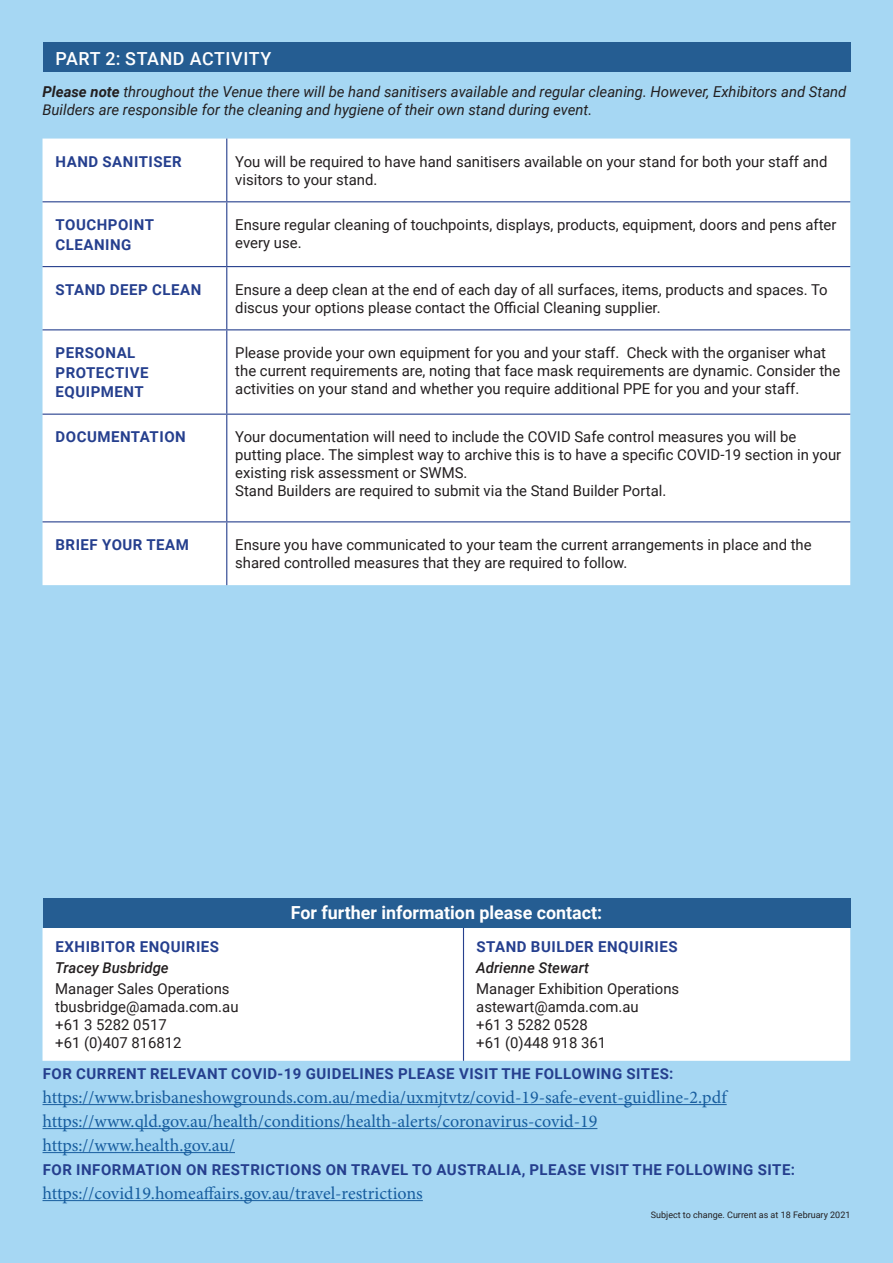
<style>
.page{position:relative;width:893px;height:1263px;background:#a6d7f3}
.page>*{position:absolute;margin:0;border:0;box-sizing:border-box;transform-origin:0 0}
.t1{font:18px/24px "Minion Pro";color:#175d9e}
.t2{font:700 18px "Roboto";color:#fff}
.t3{font:500 18px "Roboto";letter-spacing:.035em;color:#fff}
.t4{font:15px/18px "Roboto";color:#231f20}
.t5{font:700 15px/19.5px "Roboto";letter-spacing:.035em;color:#253f8e}
.t6{font:italic 15px/18px "Roboto";color:#231f20}
.t7{font:italic 500 15px "Roboto";color:#231f20}
.t8{font:9px "Roboto";color:#231f20}
.s1{font-weight:700}
</style>
<div class="page">
<hr style="left:43px;top:1104px;width:684px;height:1px;background:#175d9e">
<hr style="left:43px;top:1128px;width:554px;height:1px;background:#175d9e">
<hr style="left:43px;top:1152px;width:192px;height:1px;background:#175d9e">
<hr style="left:43px;top:1200px;width:380px;height:1px;background:#175d9e">
<div style="left:43px;top:928px;width:807px;height:133px;background:#fff"></div>
<hr style="left:463px;top:928px;width:1px;height:133px;background:#27408e">
<div style="left:43px;top:898px;width:807px;height:30px;background:#255d92"></div>
<div style="left:43px;top:139px;width:807px;height:446px;background:#fff"></div>
<hr style="left:226px;top:139px;width:1px;height:62px;background:#27408e">
<hr style="left:43px;top:201px;width:184px;height:1px;background:#27408e">
<hr style="left:227px;top:201px;width:623px;height:1px;background:#27408e">
<hr style="left:226px;top:202px;width:1px;height:64px;background:#27408e">
<hr style="left:43px;top:266px;width:184px;height:1px;background:#27408e">
<hr style="left:227px;top:266px;width:623px;height:1px;background:#27408e">
<hr style="left:226px;top:267px;width:1px;height:62px;background:#27408e">
<hr style="left:43px;top:329px;width:184px;height:1px;background:#27408e">
<hr style="left:227px;top:329px;width:623px;height:1px;background:#27408e">
<hr style="left:226px;top:330px;width:1px;height:84px;background:#27408e">
<hr style="left:43px;top:414px;width:184px;height:1px;background:#27408e">
<hr style="left:227px;top:414px;width:623px;height:1px;background:#27408e">
<hr style="left:226px;top:415px;width:1px;height:106px;background:#27408e">
<hr style="left:43px;top:521px;width:184px;height:1px;background:#27408e">
<hr style="left:227px;top:521px;width:623px;height:1px;background:#27408e">
<hr style="left:226px;top:522px;width:1px;height:63px;background:#27408e">
<div style="left:43px;top:43px;width:807px;height:29px;background:#255d92"></div>
<p class="t3" style="left:56px;top:46px;width:217px">PART 2: STAND ACTIVITY</p>
<p class="t6" style="left:43px;top:82px;width:805px"><span class="s1">Please note</span> throughout the Venue there will be hand sanitisers available and regular cleaning. However, Exhibitors and Stand<br>Builders are responsible for the cleaning and hygiene of their own stand during event.</p>
<p class="t5" style="left:56px;top:151px;width:128px">HAND SANITISER</p>
<p class="t4" style="left:235px;top:152px;width:594px">You will be required to have hand sanitisers available on your stand for both your staff and visitors to your stand.</p>
<p class="t5" style="left:56px;top:214px;width:100px">TOUCHPOINT<br>CLEANING</p>
<p class="t4" style="left:235px;top:215px;width:603px">Ensure regular cleaning of touchpoints, displays, products, equipment, doors and pens after every use.</p>
<p class="t5" style="left:56px;top:279px;width:147px">STAND DEEP CLEAN</p>
<p class="t4" style="left:235px;top:280px;width:594px">Ensure a deep clean at the end of each day of all surfaces, items, products and spaces. To discus your options please contact the Official Cleaning supplier.</p>
<p class="t5" style="left:56px;top:342px;width:94px">PERSONAL<br>PROTECTIVE<br>EQUIPMENT</p>
<p class="t4" style="left:235px;top:343px;width:606px">Please provide your own equipment for you and your staff. Check with the organiser what the current requirements are, noting that face mask requirements are dynamic. Consider the activities on your stand and whether you require additional PPE for you and your staff.</p>
<p class="t5" style="left:56px;top:427px;width:132px">DOCUMENTATION</p>
<p class="t4" style="left:235px;top:427px;width:607px">Your documentation will need to include the COVID Safe control measures you will be putting place. The simplest way to archive this is to have a specific COVID-19 section in your existing risk assessment or SWMS.<br>Stand Builders are required to submit via the Stand Builder Portal.</p>
<p class="t5" style="left:56px;top:534px;width:135px">BRIEF YOUR TEAM</p>
<p class="t4" style="left:235px;top:535px;width:578px">Ensure you have communicated to your team the current arrangements in place and the shared controlled measures that they are required to follow.</p>
<p class="t2" style="left:291px;top:900px;width:313px">For further information please contact:</p>
<p class="t5" style="left:476px;top:936px;width:203px">STAND BUILDER ENQUIRIES</p>
<p class="t7" style="left:476px;top:957px;width:114px">Adrienne Stewart</p>
<p class="t4" style="left:476px;top:979px;width:205px">Manager Exhibition Operations astewart@amda.com.au<br>+61 3 5282 0528<br>+61 (0)448 918 361</p>
<p class="t5" style="left:43px;top:1063px;width:632px">FOR CURRENT RELEVANT COVID-19 GUIDELINES PLEASE VISIT THE FOLLOWING SITES:</p>
<p class="t1" style="left:43px;top:1085px;width:686px">https://www.brisbaneshowgrounds.com.au/media/uxmjtvtz/covid-19-safe-event-guidline-2.pdf https://www.qld.gov.au/health/conditions/health-alerts/coronavirus-covid-19 https://www.health.gov.au/</p>
<p class="t5" style="left:43px;top:1159px;width:754px">FOR INFORMATION ON RESTRICTIONS ON TRAVEL TO AUSTRALIA, PLEASE VISIT THE FOLLOWING SITE:</p>
<p class="t1" style="left:43px;top:1181px;width:382px">https://covid19.homeaffairs.gov.au/travel-restrictions</p>
<p class="t5" style="left:56px;top:936px;width:165px">EXHIBITOR ENQUIRIES</p>
<p class="t7" style="left:55px;top:957px;width:115px">Tracey Busbridge</p>
<p class="t4" style="left:55px;top:979px;width:185px">Manager Sales Operations tbusbridge@amada.com.au +61 3 5282 0517<br>+61 (0)407 816812</p>
<p class="t8" style="left:651px;top:1209px;width:201px">Subject to change. Current as at 18 February 2021</p>
</div>
